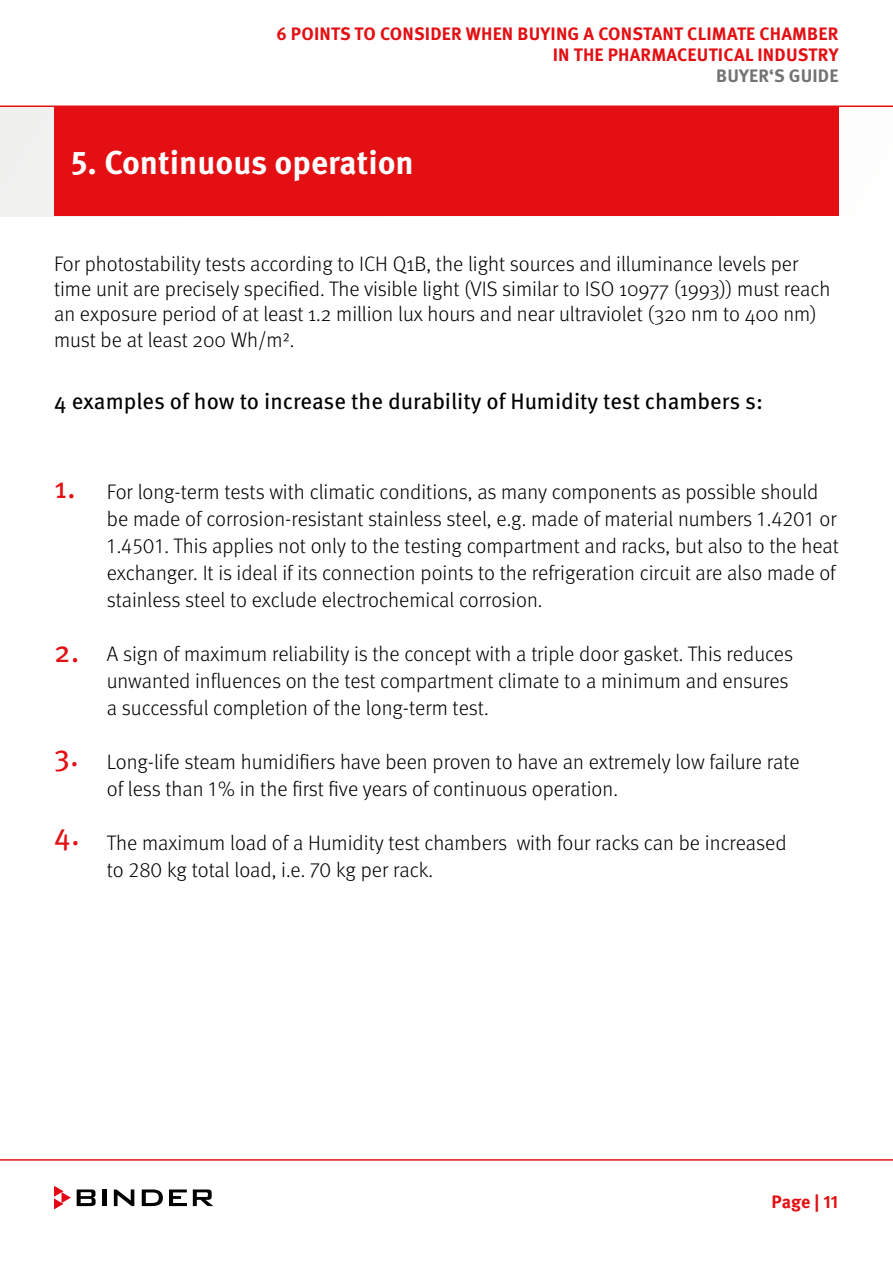
<style>
.page{position:relative;width:893px;height:1263px;background:#fff}
.page>*{position:absolute;margin:0;border:0;box-sizing:border-box;transform-origin:0 0}
.t1{font:700 33px "Meta Pro";color:#fff}
.t2{font:30px "Meta Pro";color:#e30f13}
.t3{font:22.5px "Meta Pro";color:#000}
.t4{font:300 21px/27px "Meta Pro";color:#000}
.t5{font:700 18px/21px "Meta Pro";letter-spacing:.01em;color:#e30f13;text-align:right}
.t6{font:700 18px "Meta Pro";letter-spacing:.01em;color:#737372}
</style>
<div class="page">
<svg style="left:0;top:1159px;width:893px;height:48px"></svg>
<svg style="left:77px;top:1189px;width:19px;height:17px"></svg>
<hr style="left:102px;top:1189px;width:4px;height:17px;background:#000">
<svg style="left:114px;top:1189px;width:20px;height:17px"></svg>
<svg style="left:142px;top:1189px;width:21px;height:17px"></svg>
<svg style="left:169px;top:1189px;width:18px;height:17px"></svg>
<svg style="left:193px;top:1189px;width:20px;height:17px"></svg>
<svg style="left:54px;top:1186px;width:16px;height:23px"></svg>
<svg style="left:0;top:105px;width:893px;height:2px"></svg>
<div style="left:0;top:107px;width:893px;height:109px;background:linear-gradient(to bottom,#f6f2f2,#f7f3f3)"></div>
<div style="left:54px;top:106px;width:784px;height:110px;background:#e30f13"></div>
<p class="t5" style="left:276px;top:22px;width:564px">6 POINTS TO CONSIDER WHEN BUYING A CONSTANT CLIMATE CHAMBER<br>IN THE PHARMACEUTICAL INDUSTRY</p>
<p class="t6" style="left:716px;top:61px;width:124px">BUYER‘S GUIDE</p>
<p class="t1" style="left:71px;top:136px;width:344px">5. Continuous operation</p>
<p class="t4" style="left:54px;top:250px;width:778px;line-height:25.2px">For photostability tests according to ICH Q1B, the light sources and illuminance levels per time unit are precisely specified. The visible light (VIS similar to ISO 10977 (1993)) must reach an exposure period of at least 1.2 million lux hours and near ultraviolet (320 nm to 400 nm) must be at least 200 Wh/m².</p>
<p class="t3" style="left:54px;top:384px;width:711px">4 examples of how to increase the durability of Humidity test chambers s:</p>
<p class="t2" style="left:54px;top:465px;width:23px">1.</p>
<p class="t2" style="left:54px;top:628px;width:27px">2.</p>
<p class="t2" style="left:54px;top:732px;width:26px">3.</p>
<p class="t2" style="left:54px;top:812px;width:27px">4.</p>
<p class="t4" style="left:107px;top:478px;width:734px">For long-term tests with climatic conditions, as many components as possible should be made of corrosion-resistant stainless steel, e.g. made of material numbers 1.4201 or 1.4501. This applies not only to the testing compartment and racks, but also to the heat exchanger. It is ideal if its connection points to the refrigeration circuit are also made of stainless steel to exclude electrochemical corrosion.</p>
<p class="t4" style="left:107px;top:640px;width:688px">A sign of maximum reliability is the concept with a triple door gasket. This reduces unwanted influences on the test compartment climate to a minimum and ensures a successful completion of the long-term test.</p>
<p class="t4" style="left:107px;top:748px;width:694px">Long-life steam humidifiers have been proven to have an extremely low failure rate of less than 1% in the first five years of continuous operation.</p>
<p class="t4" style="left:107px;top:829px;width:681px">The maximum load of a Humidity test chambers with four racks can be increased to 280 kg total load, i.e. 70 kg per rack.</p>
<p class="t5" style="left:772px;top:1190px;width:68px">Page | 11</p>
</div>
